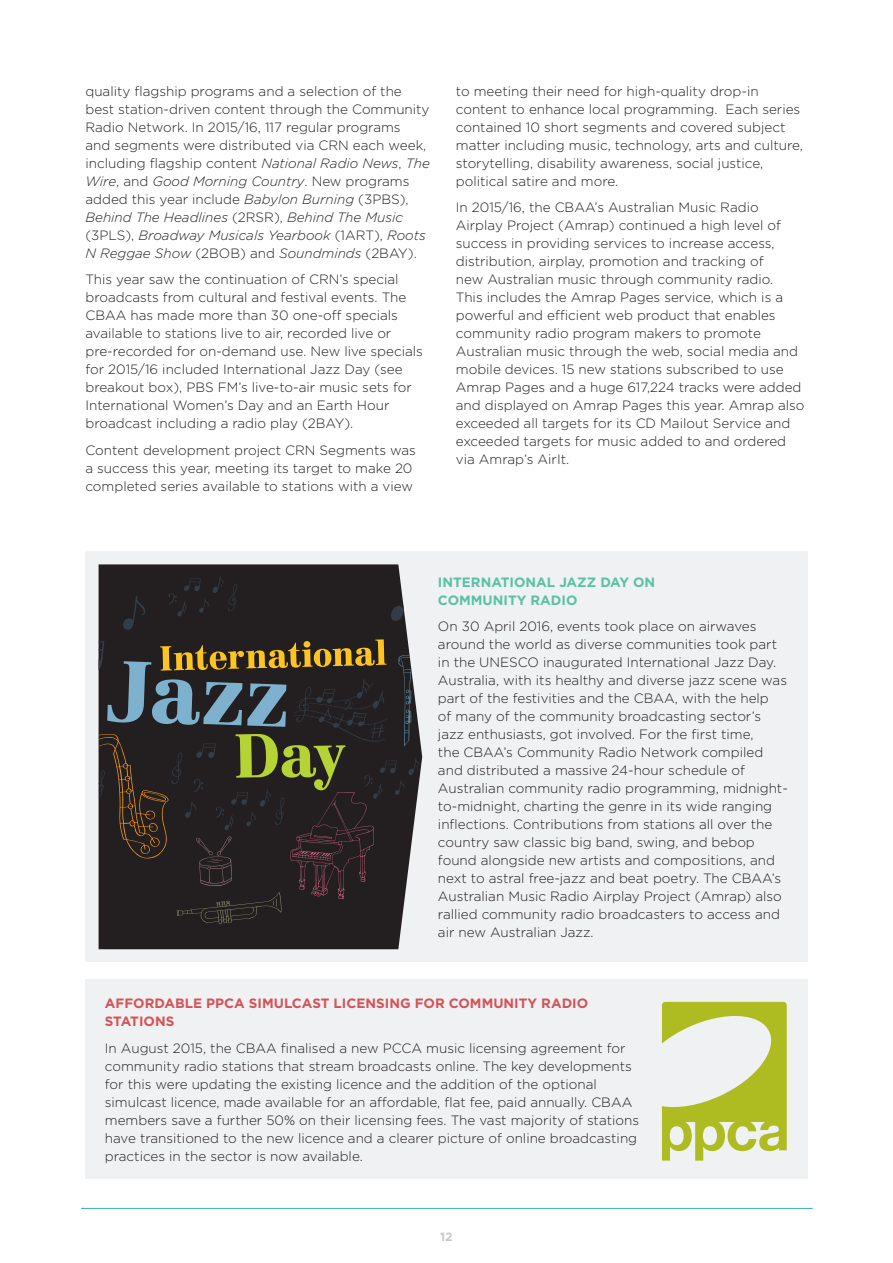
<style>
.page{position:relative;width:893px;height:1263px;background:#fff}
.page>*{position:absolute;margin:0;border:0;box-sizing:border-box;transform-origin:0 0}
.t1{font:300 13.5px/18px "Gotham";color:#231f20}
.t2{font:700 13.5px/18px "Gotham";color:#d45358}
.t3{font:700 13.5px/18px "Gotham";color:#59c1a5}
.t4{font:700 12px "Gotham";color:#cac7c6}
.s1{font-style:italic}
</style>
<div class="page">
<svg style="left:82px;top:1208px;width:730px;height:1px"></svg>
<div style="left:85px;top:552px;width:723px;height:410px;background:#f0f1f2"></div>
<div style="left:85px;top:979px;width:723px;height:200px;background:#f0f1f2"></div>
<svg style="left:99px;top:564px;width:323px;height:385px;background:#312d2e"></svg>
<svg style="left:122px;top:595px;width:25px;height:35px"></svg>
<svg style="left:391px;top:580px;width:27px;height:42px"></svg>
<svg style="left:168px;top:575px;width:70px;height:42px;background:#242123"></svg>
<svg style="left:99px;top:639px;width:321px;height:285px;background:#37342e"></svg>
<svg style="left:662px;top:1002px;width:125px;height:158px"></svg>
<p class="t1" style="left:85px;top:82px;width:346px">quality flagship programs and a selection of the best station-driven content through the Community Radio Network. In 2015/16, 117 regular programs<br>and segments were distributed via CRN each week, including flagship content <span class="s1">National Radio News</span>, <span class="s1">The Wire</span>, and <span class="s1">Good Morning Country</span>. New programs added this year include <span class="s1">Babylon Burning</span> (3PBS), <span class="s1">Behind The Headlines</span> (2RSR), <span class="s1">Behind The Music </span>(3PLS), <span class="s1">Broadway Musicals Yearbook</span> (1ART), <span class="s1">Roots N Reggae Show</span> (2BOB) and <span class="s1">Soundminds</span> (2BAY).</p>
<p class="t1" style="left:85px;top:270px;width:339px">This year saw the continuation of CRN’s special broadcasts from cultural and festival events. The CBAA has made more than 30 one-off specials available to stations live to air, recorded live or pre-recorded for on-demand use. New live specials for 2015/16 included International Jazz Day (see breakout box), PBS FM’s live-to-air music sets for International Women’s Day and an Earth Hour broadcast including a radio play (2BAY).</p>
<p class="t1" style="left:85px;top:441px;width:332px">Content development project CRN Segments was a success this year, meeting its target to make 20 completed series available to stations with a view</p>
<p class="t1" style="left:456px;top:82px;width:349px">to meeting their need for high-quality drop-in content to enhance local programming. Each series contained 10 short segments and covered subject matter including music, technology, arts and culture, storytelling, disability awareness, social justice, political satire and more.</p>
<p class="t1" style="left:456px;top:198px;width:350px">In 2015/16, the CBAA’s Australian Music Radio Airplay Project (Amrap) continued a high level of success in providing services to increase access, distribution, airplay, promotion and tracking of<br>new Australian music through community radio.<br>This includes the Amrap Pages service, which is a powerful and efficient web product that enables community radio program makers to promote Australian music through the web, social media and mobile devices. 15 new stations subscribed to use Amrap Pages and a huge 617,224 tracks were added and displayed on Amrap Pages this year. Amrap also exceeded all targets for its CD Mailout Service and exceeded targets for music added to and ordered via Amrap’s AirIt.</p>
<p class="t3" style="left:438px;top:573px;width:219px">INTERNATIONAL JAZZ DAY ON<br>COMMUNITY RADIO</p>
<p class="t1" style="left:438px;top:617px;width:351px">On 30 April 2016, events took place on airwaves around the world as diverse communities took part in the UNESCO inaugurated International Jazz Day.<br>Australia, with its healthy and diverse jazz scene was part of the festivities and the CBAA, with the help<br>of many of the community broadcasting sector’s jazz enthusiasts, got involved. For the first time,<br>the CBAA’s Community Radio Network compiled and distributed a massive 24-hour schedule of Australian community radio programming, midnight&shy;to-midnight, charting the genre in its wide ranging inflections. Contributions from stations all over the country saw classic big band, swing, and bebop found alongside new artists and compositions, and next to astral free-jazz and beat poetry. The CBAA’s Australian Music Radio Airplay Project (Amrap) also rallied community radio broadcasters to access and air new Australian Jazz.</p>
<p class="t2" style="left:105px;top:994px;width:485px">AFFORDABLE PPCA SIMULCAST LICENSING FOR COMMUNITY RADIO<br>STATIONS</p>
<p class="t1" style="left:105px;top:1038px;width:536px">In August 2015, the CBAA finalised a new PCCA music licensing agreement for community radio stations that stream broadcasts online. The key developments for this were updating the existing licence and the addition of the optional simulcast licence, made available for an affordable, flat fee, paid annually. CBAA members save a further 50% on their licensing fees. The vast majority of stations have transitioned to the new licence and a clearer picture of online broadcasting practices in the sector is now available.</p>
<p class="t4" style="left:440px;top:1228px;width:14px">12</p>
</div>
